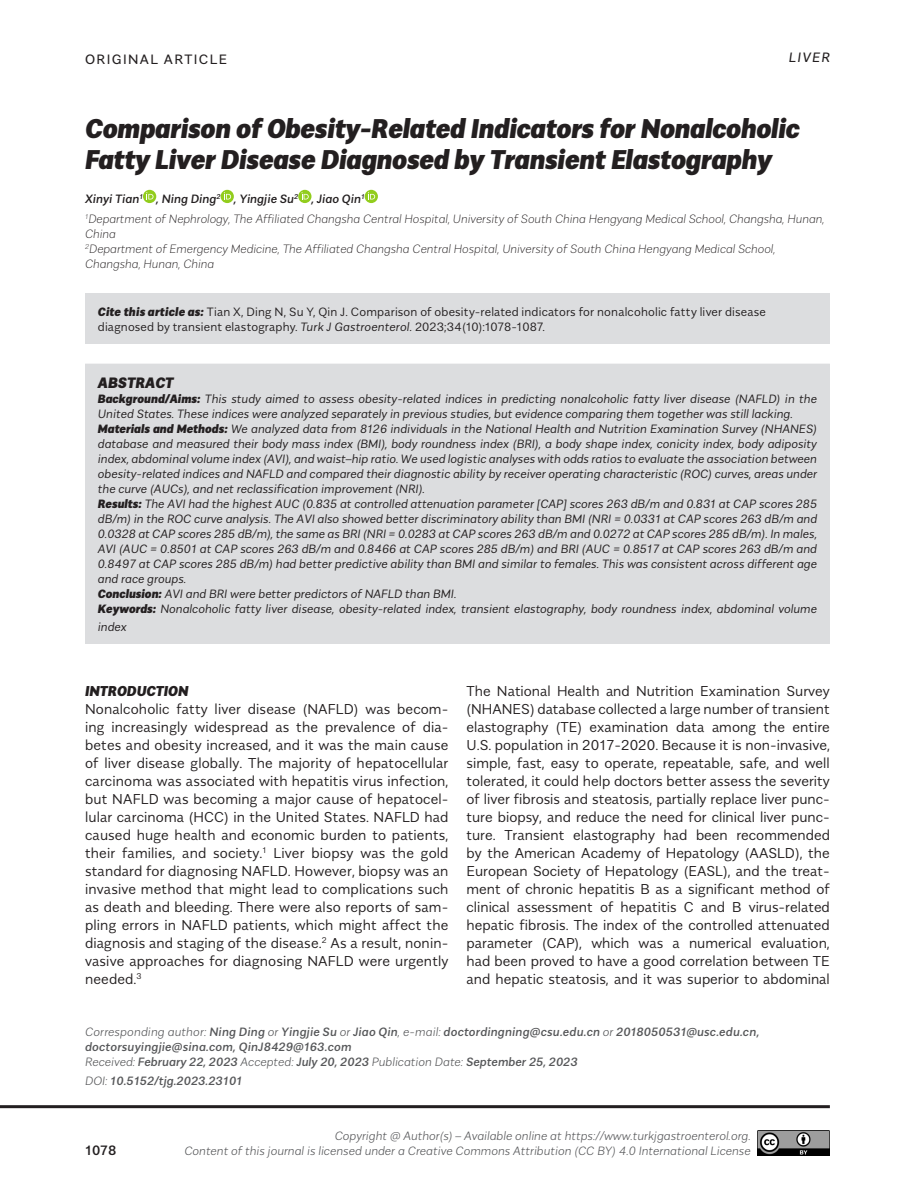
<style>
.page{position:relative;width:915px;height:1191px;background:#fff}
.page>*{position:absolute;margin:0;border:0;box-sizing:border-box;transform-origin:0 0}
.CT{font:italic 900 27px/31.5px "Alergia Normal";letter-spacing:-.01em;color:#231f20}
.ABS_H{font:italic 900 15px "Alergia Normal";color:#231f20}
.TXI{font:300 14.25px/18px "Alergia Normal";color:#231f20;text-align:justify}
.TXT{font:300 14.25px/18px "Alergia Normal";letter-spacing:.01em;color:#231f20;text-align:justify}
.H1_OPT{font:italic 900 14.25px "Alergia Normal";color:#231f20}
.AT{font:13.5px "Alergia Normal";letter-spacing:.1em;color:#231f20}
.AT_TYPE{font:italic 13.5px "Alergia Normal";letter-spacing:.09em;color:#231f20}
.t1{font:500 13.5px "Alergia Normal";color:#231f20}
.ABS_TXT{font:italic 300 12px/15px "Alergia Normal";color:#231f20;text-align:justify}
.Address{font:italic 300 expanded 12px/15px "Alergia Normal";color:#231f20}
.FN{font:300 12px/15px "Alergia Normal";letter-spacing:.015em;color:#231f20}
.t2{font:italic 200 12px/15px "Alergia Normal";color:#57585a;text-align:right}
.Corres{font:italic 500 12px/15px "Alergia Normal";letter-spacing:.015em;color:#57585a}
.Keywords{font:italic 300 12px/18px "Alergia Normal";color:#231f20}
.History_F{font:italic 500 12px "Alergia Normal";color:#57585a}
.AU{font:italic 500 12px "Alergia Normal";color:#231f20}
.DOI{font:italic 500 12px "Alergia Normal";color:#57585a}
.s1{font-weight:900;font-style:italic}
.s2{font-style:italic}
.s3{font-weight:900}
.s4{font-weight:200}
</style>
<div class="page">
<hr style="left:0;top:1105px;width:829px;height:3px;background:#231f20">
<img style="left:757px;top:1130px;width:72px;height:25px">
<svg style="left:143px;top:190px;width:13px;height:13px"></svg>
<svg style="left:146px;top:192px;width:7px;height:7px"></svg>
<svg style="left:220px;top:190px;width:14px;height:13px"></svg>
<svg style="left:224px;top:192px;width:7px;height:7px"></svg>
<svg style="left:298px;top:190px;width:13px;height:13px"></svg>
<svg style="left:301px;top:192px;width:7px;height:7px"></svg>
<svg style="left:364px;top:190px;width:14px;height:13px"></svg>
<svg style="left:368px;top:192px;width:7px;height:7px"></svg>
<div style="left:85px;top:293px;width:744px;height:50px;background:#dcdddf"></div>
<div style="left:85px;top:363px;width:744px;height:37px;background:#dcdddf"></div>
<div style="left:85px;top:381px;width:744px;height:49px;background:#dcdddf"></div>
<div style="left:85px;top:411px;width:744px;height:94px;background:#dcdddf"></div>
<div style="left:85px;top:486px;width:744px;height:109px;background:#dcdddf"></div>
<div style="left:85px;top:591px;width:744px;height:52px;background:#dcdddf"></div>
<p class="AT" style="left:85px;top:48px;width:143px">ORIGINAL ARTICLE</p>
<p class="AT_TYPE" style="left:788px;top:47px;width:42px">LIVER</p>
<p class="CT" style="left:85px;top:110px;width:716px">Comparison of Obesity-Related Indicators for Nonalcoholic<br>Fatty Liver Disease Diagnosed by Transient Elastography</p>
<p class="AU" style="left:85px;top:189px;width:281px">Xinyi Tian<sup>1</sup> , Ning Ding<sup>2</sup> , Yingjie Su<sup>2</sup> , Jiao Qin<sup>1</sup></p>
<p class="Address" style="left:85px;top:210px;width:740px"><sup>1</sup>Department of Nephrology, The Affiliated Changsha Central Hospital, University of South China Hengyang Medical School, Changsha, Hunan,<br>China</p>
<p class="Address" style="left:85px;top:240px;width:691px"><sup>2</sup>Department of Emergency Medicine, The Affiliated Changsha Central Hospital, University of South China Hengyang Medical School,<br>Changsha, Hunan, China</p>
<p class="FN" style="left:98px;top:303px;width:669px"><span class="s1">Cite this article as:</span> Tian X, Ding N, Su Y, Qin J. Comparison of obesity-related indicators for nonalcoholic fatty liver disease diagnosed by transient elastography. <span class="s2">Turk J Gastroenterol.</span> 2023;34(10):1078-1087.</p>
<p class="ABS_H" style="left:98px;top:371px;width:77px">ABSTRACT</p>
<p class="ABS_TXT" style="left:98px;top:391px;width:720px"><span class="s3">Background/Aims:</span> This study aimed to assess obesity-related indices in predicting nonalcoholic fatty liver disease (NAFLD) in the<br>United States. These indices were analyzed separately in previous studies, but evidence comparing them together was still lacking.</p>
<p class="ABS_TXT" style="left:98px;top:421px;width:720px"><span class="s3">Materials and Methods:</span> We analyzed data from 8126 individuals in the National Health and Nutrition Examination Survey (NHANES) database and measured their body mass index (BMI), body roundness index (BRI), a body shape index, conicity index, body adiposity index, abdominal volume index (AVI), and waist–hip ratio. We used logistic analyses with odds ratios to evaluate the association between obesity-related indices and NAFLD and compared their diagnostic ability by receiver operating characteristic (ROC) curves, areas under the curve (AUCs), and net reclassification improvement (NRI).</p>
<p class="ABS_TXT" style="left:98px;top:496px;width:720px"><span class="s3">Results:</span> The AVI had the highest AUC (0.835 at controlled attenuation parameter [CAP] scores 263 dB/m and 0.831 at CAP scores 285 dB/m) in the ROC curve analysis. The AVI also showed better discriminatory ability than BMI (NRI = 0.0331 at CAP scores 263 dB/m and 0.0328 at CAP scores 285 dB/m), the same as BRI (NRI = 0.0283 at CAP scores 263 dB/m and 0.0272 at CAP scores 285 dB/m). In males, AVI (AUC = 0.8501 at CAP scores 263 dB/m and 0.8466 at CAP scores 285 dB/m) and BRI (AUC = 0.8517 at CAP scores 263 dB/m and 0.8497 at CAP scores 285 dB/m) had better predictive ability than BMI and similar to females. This was consistent across different age and race groups.</p>
<p class="ABS_TXT" style="left:98px;top:586px;width:360px"><span class="s3">Conclusion:</span> AVI and BRI were better predictors of NAFLD than BMI.</p>
<p class="Keywords" style="left:98px;top:599px;width:720px"><span class="s3">Keywords:</span> Nonalcoholic fatty liver disease, obesity-related index, transient elastography, body roundness index, abdominal volume index</p>
<p class="H1_OPT" style="left:85px;top:679px;width:105px">INTRODUCTION</p>
<p class="TXT" style="left:85px;top:699px;width:365px">Nonalcoholic fatty liver disease (NAFLD) was becom&shy;ing increasingly widespread as the prevalence of dia&shy;betes and obesity increased, and it was the main cause of liver disease globally. The majority of hepatocellular carcinoma was associated with hepatitis virus infection, but NAFLD was becoming a major cause of hepatocel&shy;lular carcinoma (HCC) in the United States. NAFLD had caused huge health and economic burden to patients, their families, and society.<sup>1</sup> Liver biopsy was the gold standard for diagnosing NAFLD. However, biopsy was an invasive method that might lead to complications such as death and bleeding. There were also reports of sam&shy;pling errors in NAFLD patients, which might affect the diagnosis and staging of the disease.<sup>2</sup> As a result, nonin&shy;vasive approaches for diagnosing NAFLD were urgently needed.<sup>3</sup></p>
<p class="TXI" style="left:466px;top:681px;width:365px">The National Health and Nutrition Examination Survey (NHANES) database collected a large number of transient elastography (TE) examination data among the entire U.S. population in 2017-2020. Because it is non-invasive, simple, fast, easy to operate, repeatable, safe, and well tolerated, it could help doctors better assess the severity of liver fibrosis and steatosis, partially replace liver punc&shy;ture biopsy, and reduce the need for clinical liver punc&shy;ture. Transient elastography had been recommended by the American Academy of Hepatology (AASLD), the European Society of Hepatology (EASL), and the treat&shy;ment of chronic hepatitis B as a significant method of clinical assessment of hepatitis C and B virus-related hepatic fibrosis. The index of the controlled attenuated parameter (CAP), which was a numerical evaluation, had been proved to have a good correlation between TE and hepatic steatosis, and it was superior to abdominal</p>
<p class="Corres" style="left:85px;top:1023px;width:675px"><span class="s4">Corresponding author:</span> Ning Ding <span class="s4">or</span> Yingjie Su <span class="s4">or</span> Jiao Qin<span class="s4">, e-mail:</span> doctordingning@csu.edu.cn <span class="s4">or</span> 2018050531@usc.edu.cn, doctorsuyingjie@sina.com, QinJ8429@163.com</p>
<p class="History_F" style="left:85px;top:1052px;width:494px"><span class="s4">Received:</span> February 22, 2023 <span class="s4">Accepted:</span> July 20, 2023 <span class="s4">Publication Date:</span> September 25, 2023</p>
<p class="DOI" style="left:85px;top:1071px;width:159px"><span class="s4">DOI:</span> 10.5152/tjg.2023.23101</p>
<p class="t1" style="left:85px;top:1139px;width:33px">1078</p>
<p class="t2" style="left:184px;top:1127px;width:567px">Copyright @ Author(s) – Available online at https://www.turkjgastroenterol.org.<br>Content of this journal is licensed under a Creative Commons Attribution (CC BY) 4.0 International License</p>
</div>
